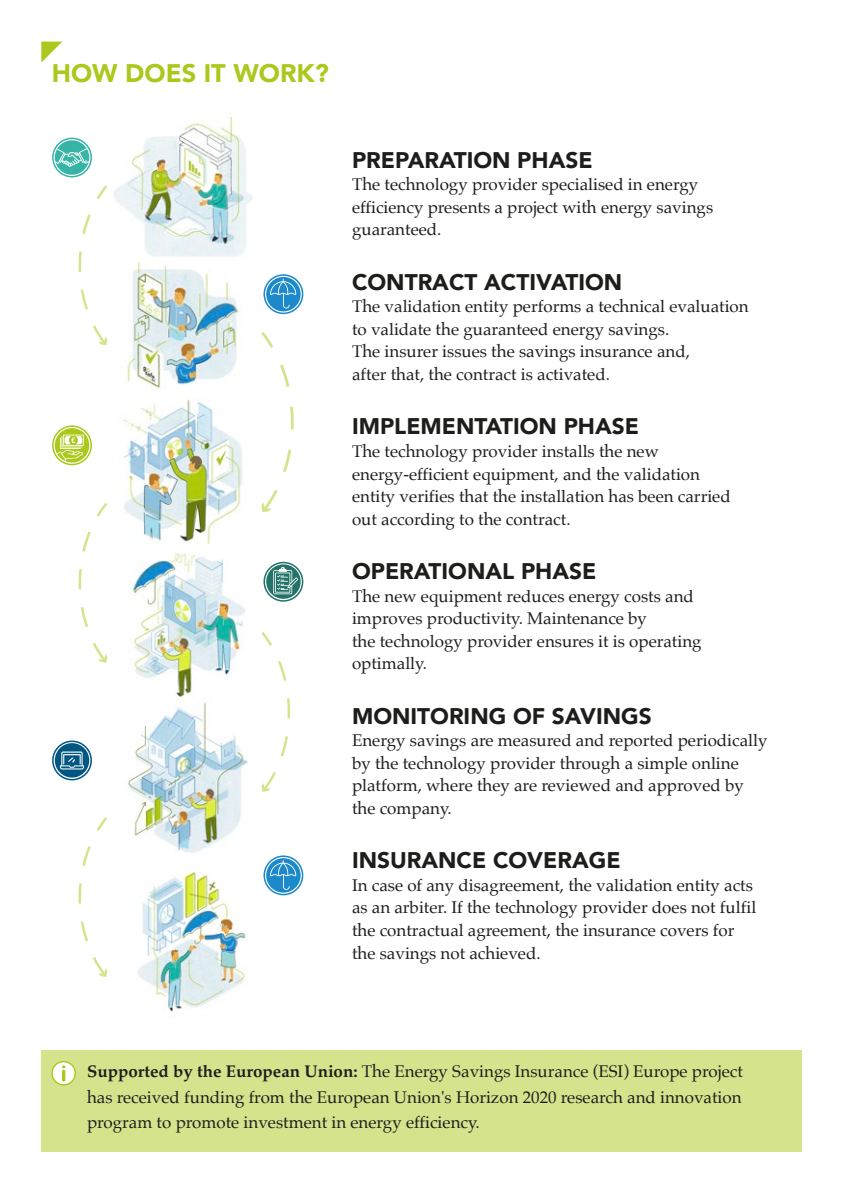
<style>
.page{position:relative;width:842px;height:1191px;background:#fff}
.page>*{position:absolute;margin:0;border:0;box-sizing:border-box;transform-origin:0 0}
.t1{font:900 25.4px "Avenir";color:#acc81c}
.t2{font:900 22.6px "Avenir";color:#1d1d1b}
.t3{font:17px/22.6px "Palatino";color:#1d1d1b}
.s1{font-weight:700}
</style>
<div class="page">
<div style="left:41px;top:1049px;width:761px;height:102px;background:#d5e38d"></div>
<img style="left:114px;top:116px;width:138px;height:146px">
<img style="left:127px;top:262px;width:113px;height:126px">
<img style="left:122px;top:398px;width:120px;height:146px">
<img style="left:132px;top:552px;width:113px;height:145px">
<img style="left:127px;top:702px;width:122px;height:151px">
<img style="left:137px;top:871px;width:109px;height:141px">
<svg style="left:52px;top:138px;width:40px;height:39px"></svg>
<svg style="left:53px;top:139px;width:38px;height:37px"></svg>
<svg style="left:55px;top:140px;width:34px;height:36px"></svg>
<svg style="left:263px;top:855px;width:41px;height:40px"></svg>
<svg style="left:265px;top:857px;width:37px;height:36px"></svg>
<svg style="left:266px;top:858px;width:35px;height:34px"></svg>
<svg style="left:270px;top:860px;width:26px;height:30px"></svg>
<svg style="left:263px;top:274px;width:41px;height:40px"></svg>
<svg style="left:265px;top:276px;width:37px;height:36px"></svg>
<svg style="left:266px;top:277px;width:35px;height:34px"></svg>
<svg style="left:270px;top:279px;width:26px;height:29px"></svg>
<svg style="left:52px;top:425px;width:40px;height:40px"></svg>
<svg style="left:53px;top:427px;width:38px;height:37px"></svg>
<svg style="left:54px;top:428px;width:35px;height:35px"></svg>
<svg style="left:263px;top:562px;width:41px;height:39px"></svg>
<svg style="left:265px;top:563px;width:37px;height:37px"></svg>
<svg style="left:266px;top:564px;width:35px;height:35px"></svg>
<svg style="left:52px;top:740px;width:40px;height:40px"></svg>
<svg style="left:53px;top:742px;width:38px;height:37px"></svg>
<div style="left:55px;top:743px;width:34px;height:34px;background:#025782;border-radius:50%"></div>
<svg style="left:60px;top:751px;width:24px;height:18px"></svg>
<svg style="left:79px;top:185px;width:28px;height:160px"></svg>
<svg style="left:79px;top:503px;width:28px;height:159px"></svg>
<svg style="left:79px;top:817px;width:28px;height:160px"></svg>
<svg style="left:261px;top:332px;width:33px;height:180px"></svg>
<svg style="left:261px;top:632px;width:29px;height:160px"></svg>
<svg style="left:41px;top:42px;width:21px;height:21px"></svg>
<svg style="left:51px;top:1060px;width:25px;height:25px"></svg>
<div style="left:53px;top:1062px;width:22px;height:22px;background:#fff;border-radius:50%"></div>
<svg style="left:62px;top:1065px;width:3px;height:16px"></svg>
<h1 class="t1" style="left:52px;top:51px;width:279px">HOW DOES IT WORK?</h1>
<h2 class="t2" style="left:352px;top:140px;width:242px">PREPARATION PHASE</h2>
<p class="t3" style="left:352px;top:173px;width:363px">The technology provider specialised in energy efficiency presents a project with energy savings guaranteed.</p>
<h2 class="t2" style="left:352px;top:262px;width:272px">CONTRACT ACTIVATION</h2>
<p class="t3" style="left:352px;top:295px;width:398px">The validation entity performs a technical evaluation to validate the guaranteed energy savings.<br>The insurer issues the savings insurance and,<br>after that, the contract is activated.</p>
<h2 class="t2" style="left:352px;top:407px;width:288px">IMPLEMENTATION PHASE</h2>
<p class="t3" style="left:352px;top:440px;width:380px">The technology provider installs the new energy-efficient equipment, and the validation entity verifies that the installation has been carried out according to the contract.</p>
<h2 class="t2" style="left:352px;top:552px;width:246px">OPERATIONAL PHASE</h2>
<p class="t3" style="left:352px;top:584px;width:351px">The new equipment reduces energy costs and improves productivity. Maintenance by<br>the technology provider ensures it is operating optimally.</p>
<h2 class="t2" style="left:352px;top:696px;width:301px">MONITORING OF SAVINGS</h2>
<p class="t3" style="left:352px;top:729px;width:417px">Energy savings are measured and reported periodically by the technology provider through a simple online platform, where they are reviewed and approved by the company.</p>
<h2 class="t2" style="left:352px;top:841px;width:270px">INSURANCE COVERAGE</h2>
<p class="t3" style="left:352px;top:873px;width:406px">In case of any disagreement, the validation entity acts as an arbiter. If the technology provider does not fulfil the contractual agreement, the insurance covers for the savings not achieved.</p>
<p class="t3" style="left:87px;top:1058px;width:657px;line-height:25.4px;text-align:justify"><span class="s1">Supported by the European Union:</span> The Energy Savings Insurance (ESI) Europe project has received funding from the European Union's Horizon 2020 research and innovation program to promote investment in energy efficiency.</p>
</div>
